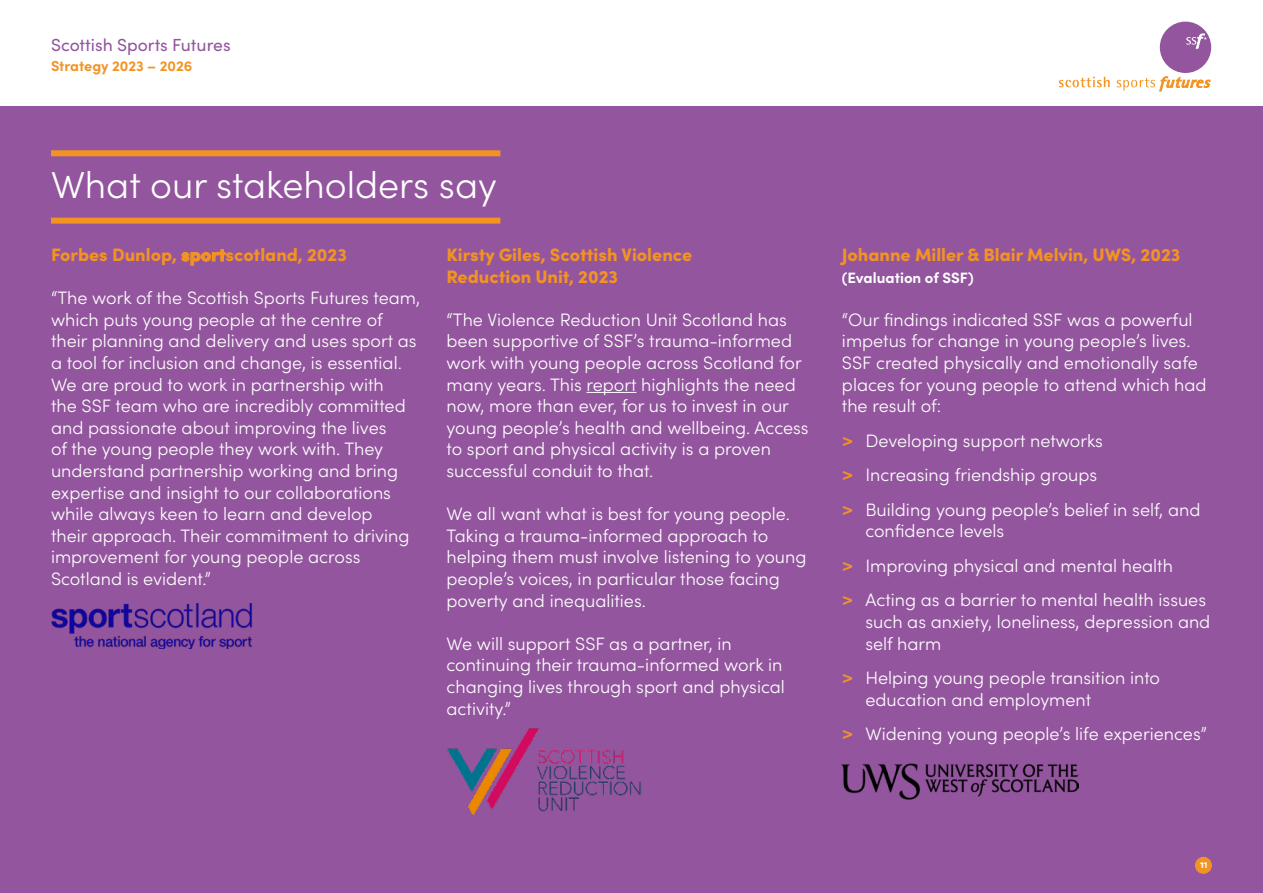
<style>
.page{position:relative;width:1263px;height:893px;background:#fff}
.page>*{position:absolute;margin:0;border:0;box-sizing:border-box;transform-origin:0 0}
.t1{font:300 37.5px "Sofia Pro";color:#fff}
.t2{font:300 18px/21.6px "Sofia Pro";color:#fff}
.t3{font:900 18px/21.6px "Sofia Pro";color:#f39322}
.t4{font:17.55px "Sofia Pro";color:#93569e}
.t5{font:700 15px "Sofia Pro";color:#fff}
.t6{font:700 14.55px "Sofia Pro";color:#f39322}
.t7{font:900 9px "Sofia Pro";color:#fff}
.s1{font-weight:900;color:#f39322}
</style>
<div class="page">
<div style="left:1160px;top:22px;width:51px;height:51px;background:#93569e;border-radius:50%"></div>
<svg style="left:1059px;top:77px;width:51px;height:10px"></svg>
<svg style="left:1117px;top:76px;width:94px;height:16px"></svg>
<svg style="left:1186px;top:33px;width:21px;height:16px"></svg>
<div style="left:0;top:106px;width:1263px;height:787px;background:#93569e"></div>
<div style="left:1195px;top:857px;width:17px;height:17px;background:#f39322;border-radius:50%"></div>
<div style="left:51px;top:218px;width:449px;height:6px;background:#f39322"></div>
<div style="left:51px;top:150px;width:449px;height:6px;background:#f39322"></div>
<hr style="left:586px;top:392px;width:50px;height:1px;background:#fff">
<img style="left:51px;top:603px;width:201px;height:45px">
<img style="left:842px;top:763px;width:237px;height:36px">
<img style="left:447px;top:728px;width:194px;height:88px">
<p class="t4" style="left:51px;top:32px;width:181px">Scottish Sports Futures</p>
<p class="t6" style="left:51px;top:54px;width:143px">Strategy 2023 – 2026</p>
<h1 class="t1" style="left:51px;top:158px;width:447px">What our stakeholders say</h1>
<p class="t3" style="left:51px;top:242px;width:297px">Forbes Dunlop, sportscotland, 2023</p>
<p class="t2" style="left:51px;top:286px;width:371px">“The work of the Scottish Sports Futures team, which puts young people at the centre of their planning and delivery and uses sport as a tool for inclusion and change, is essential.<br>We are proud to work in partnership with<br>the SSF team who are incredibly committed and passionate about improving the lives<br>of the young people they work with. They understand partnership working and bring expertise and insight to our collaborations while always keen to learn and develop<br>their approach. Their commitment to driving improvement for young people across Scotland is evident.”</p>
<p class="t3" style="left:446px;top:242px;width:247px">Kirsty Giles, Scottish Violence<br>Reduction Unit, 2023</p>
<p class="t2" style="left:446px;top:308px;width:364px">“The Violence Reduction Unit Scotland has been supportive of SSF’s trauma-informed work with young people across Scotland for many years. This report highlights the need now, more than ever, for us to invest in our young people’s health and wellbeing. Access to sport and physical activity is a proven successful conduit to that.</p>
<p class="t2" style="left:446px;top:502px;width:361px">We all want what is best for young people.<br>Taking a trauma-informed approach to helping them must involve listening to young people’s voices, in particular those facing poverty and inequalities.</p>
<p class="t2" style="left:446px;top:632px;width:340px">We will support SSF as a partner, in continuing their trauma-informed work in changing lives through sport and physical activity.”</p>
<p class="t3" style="left:842px;top:242px;width:340px">Johanne Miller &amp; Blair Melvin, UWS, 2023</p>
<p class="t5" style="left:842px;top:266px;width:133px">(Evaluation of SSF)</p>
<p class="t2" style="left:842px;top:308px;width:366px">“Our findings indicated SSF was a powerful impetus for change in young people’s lives.<br>SSF created physically and emotionally safe places for young people to attend which had the result of:</p>
<p class="t2" style="left:842px;top:422px;width:360px;line-height:34.5px"><span class="s1">&gt;</span> Developing support networks<br><span class="s1">&gt;</span> Increasing friendship groups<br><span class="s1">&gt;</span> Building young people’s belief in self, and</p>
<p class="t2" style="left:842px;top:513px;width:366px;line-height:34.5px;text-indent:23px">confidence levels<br><span class="s1">&gt;</span> Improving physical and mental health<br><span class="s1">&gt;</span> Acting as a barrier to mental health issues</p>
<p class="t2" style="left:865px;top:610px;width:346px">such as anxiety, loneliness, depression and self harm</p>
<p class="t2" style="left:865px;top:666px;width:296px;text-indent:-23px"><span class="s1">&gt;</span> Helping young people transition into education and employment</p>
<p class="t2" style="left:842px;top:722px;width:367px"><span class="s1">&gt;</span> Widening young people’s life experiences”</p>
<p class="t7" style="left:1200px;top:858px;width:9px">11</p>
</div>
